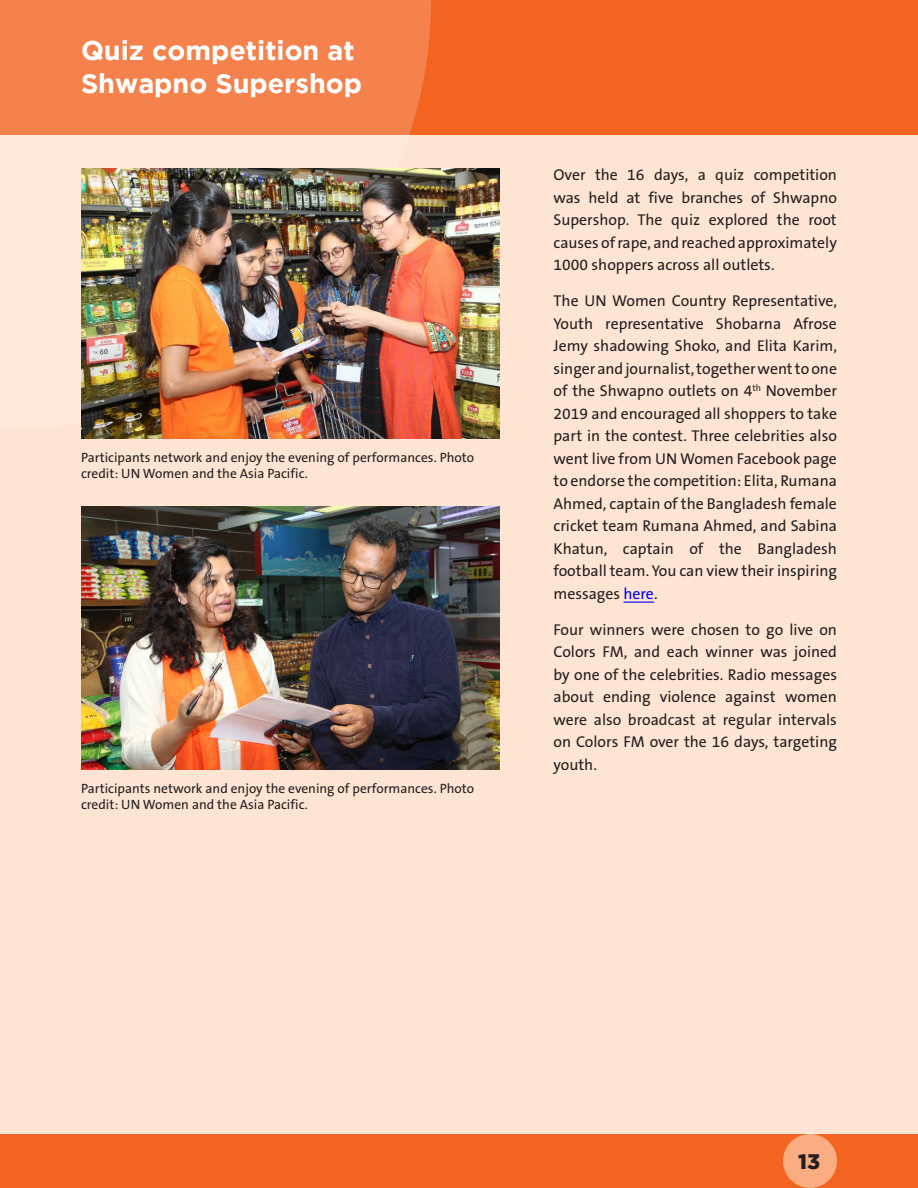
<style>
.page{position:relative;width:918px;height:1188px;background:#fff}
.page>*{position:absolute;margin:0;border:0;box-sizing:border-box;transform-origin:0 0}
.t1{font:700 27px "Gotham";color:#fff}
.t2{font:900 21px "Gotham";color:#231f20}
.t3{font:15.75px/22.5px "The Sans B5 Plain";color:#231f20;text-align:justify}
.t4{font:13.5px/16.2px "The Sans B5 Plain";color:#231f20}
.s1{color:#00f}
</style>
<div class="page">
<div style="left:0;top:135px;width:918px;height:999px;background:#fee4d2"></div>
<div style="left:0;top:1134px;width:918px;height:54px;background:#f36421"></div>
<div style="left:783px;top:1134px;width:54px;height:54px;background:#f9ad80;border-radius:50%"></div>
<div style="left:0;top:0;width:918px;height:135px;background:#f36421"></div>
<svg style="left:0;top:0;width:431px;height:169px;fill:#f5824c"></svg>
<hr style="left:624px;top:602px;width:30px;height:1px;background:#00f">
<img style="left:81px;top:169px;width:418px;height:270px">
<img style="left:81px;top:506px;width:418px;height:264px">
<p class="t1" style="left:81px;top:35px;width:275px">Quiz competition at</p>
<p class="t1" style="left:81px;top:67px;width:283px">Shwapno Supershop</p>
<p class="t4" style="left:81px;top:450px;width:395px">Participants network and enjoy the evening of performances. Photo credit: UN Women and the Asia Pacific.</p>
<p class="t4" style="left:81px;top:781px;width:395px">Participants network and enjoy the evening of performances. Photo credit: UN Women and the Asia Pacific.</p>
<p class="t3" style="left:554px;top:164px;width:285px">Over the 16 days, a quiz competition was held at five branches of Shwapno Supershop. The quiz explored the root causes of rape, and reached approximately 1000 shoppers across all outlets.</p>
<p class="t3" style="left:554px;top:290px;width:285px">The UN Women Country Representative, Youth representative Shobarna Afrose Jemy shadowing Shoko, and Elita Karim, singer and journalist, together went to one of the Shwapno outlets on 4<sup>th</sup> November 2019 and encouraged all shoppers to take part in the contest. Three celebrities also went live from UN Women Facebook page to endorse the competition: Elita, Rumana Ahmed, captain of the Bangladesh female cricket team Rumana Ahmed, and Sabina Khatun, captain of the Bangladesh football team. You can view their inspiring messages <span class="s1">here</span>.</p>
<p class="t3" style="left:554px;top:619px;width:285px">Four winners were chosen to go live on Colors FM, and each winner was joined by one of the celebrities. Radio messages about ending violence against women were also broadcast at regular intervals on Colors FM over the 16 days, targeting youth.</p>
<p class="t2" style="left:798px;top:1149px;width:23px">13</p>
</div>
